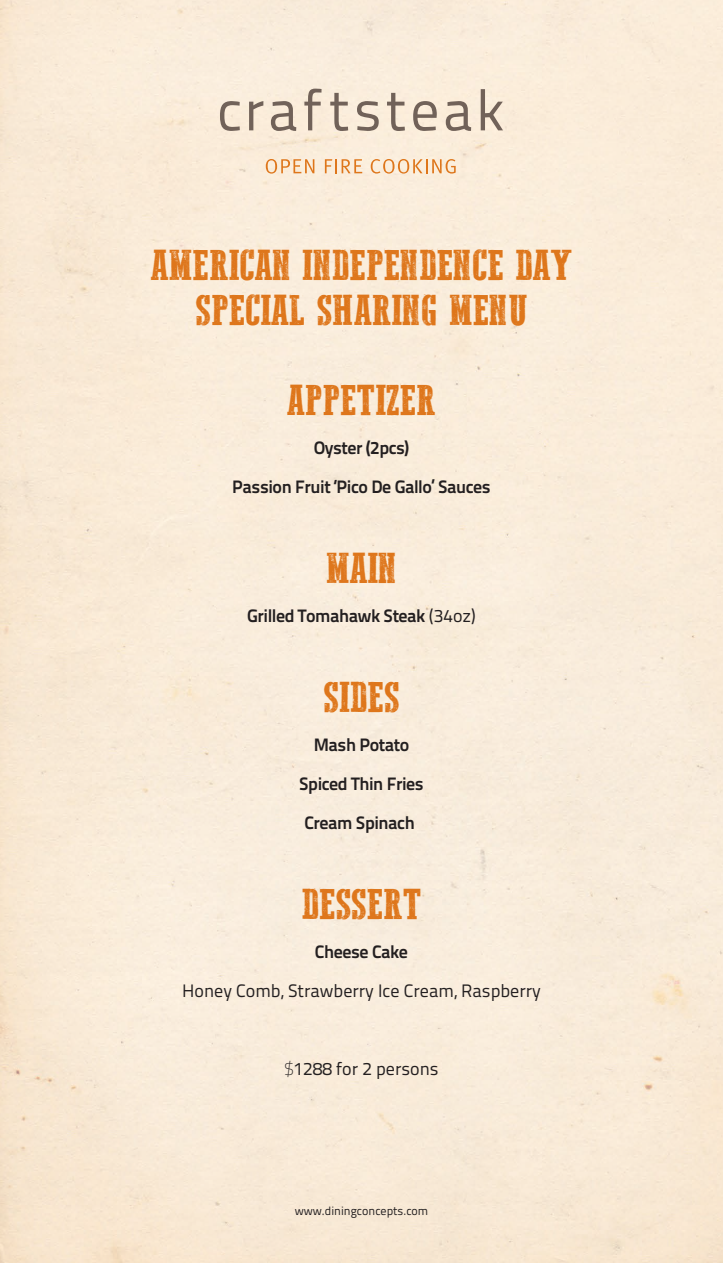
<style>
.page{position:relative;width:723px;height:1263px;background:#fff}
.page>*{position:absolute;margin:0;border:0;box-sizing:border-box;transform-origin:0 0}
.t1{font:45px/45px "Western Bang Bang";color:#de761b;text-align:center}
.t2{font:18px/39px "Titillium Text 14 L 800 wt";letter-spacing:-.025em;color:#231f20;text-align:center}
.t3{font:18px "Titillium Text 14 L 400 wt";color:#231f20}
.t4{font:12px "Titillium Text 14 L 400 wt";color:#231f20}
.s1{font-family:"Titillium Text 14 L 400 wt"}
</style>
<div class="page">
<img style="left:0;top:0;width:723px;height:1263px">
<svg style="left:220px;top:101px;width:20px;height:30px"></svg>
<svg style="left:249px;top:101px;width:14px;height:29px"></svg>
<svg style="left:271px;top:101px;width:25px;height:30px"></svg>
<svg style="left:304px;top:89px;width:17px;height:41px"></svg>
<svg style="left:330px;top:93px;width:18px;height:38px"></svg>
<svg style="left:357px;top:101px;width:22px;height:30px"></svg>
<svg style="left:387px;top:93px;width:18px;height:38px"></svg>
<svg style="left:413px;top:101px;width:24px;height:30px"></svg>
<svg style="left:446px;top:101px;width:25px;height:30px"></svg>
<svg style="left:481px;top:89px;width:22px;height:41px"></svg>
<svg style="left:266px;top:159px;width:48px;height:15px"></svg>
<svg style="left:325px;top:159px;width:37px;height:14px"></svg>
<svg style="left:371px;top:159px;width:85px;height:15px"></svg>
<h1 class="t1" style="left:151px;top:243px;width:423px">AMERICAN INDEPENDENCE DAY<br>SPECIAL SHARING MENU</h1>
<h1 class="t1" style="left:287px;top:378px;width:150px">APPETIZER</h1>
<p class="t2" style="left:232px;top:428px;width:260px">Oyster (2pcs)<br>Passion Fruit ‘Pico De Gallo’ Sauces</p>
<h1 class="t1" style="left:326px;top:546px;width:73px">MAIN</h1>
<p class="t2" style="left:247px;top:596px;width:230px">Grilled Tomahawk Steak <span class="s1">(34oz)</span></p>
<h1 class="t1" style="left:323px;top:675px;width:78px">SIDES</h1>
<p class="t2" style="left:299px;top:725px;width:126px">Mash Potato<br>Spiced Thin Fries<br>Cream Spinach</p>
<h1 class="t1" style="left:301px;top:882px;width:122px">DESSERT</h1>
<p class="t2" style="left:315px;top:932px;width:95px">Cheese Cake</p>
<p class="t3" style="left:182px;top:980px;width:360px">Honey Comb, Strawberry Ice Cream, Raspberry</p>
<p class="t3" style="left:284px;top:1058px;width:156px">$1288 for 2 persons</p>
<p class="t4" style="left:295px;top:1203px;width:135px">www.diningconcepts.com</p>
</div>
